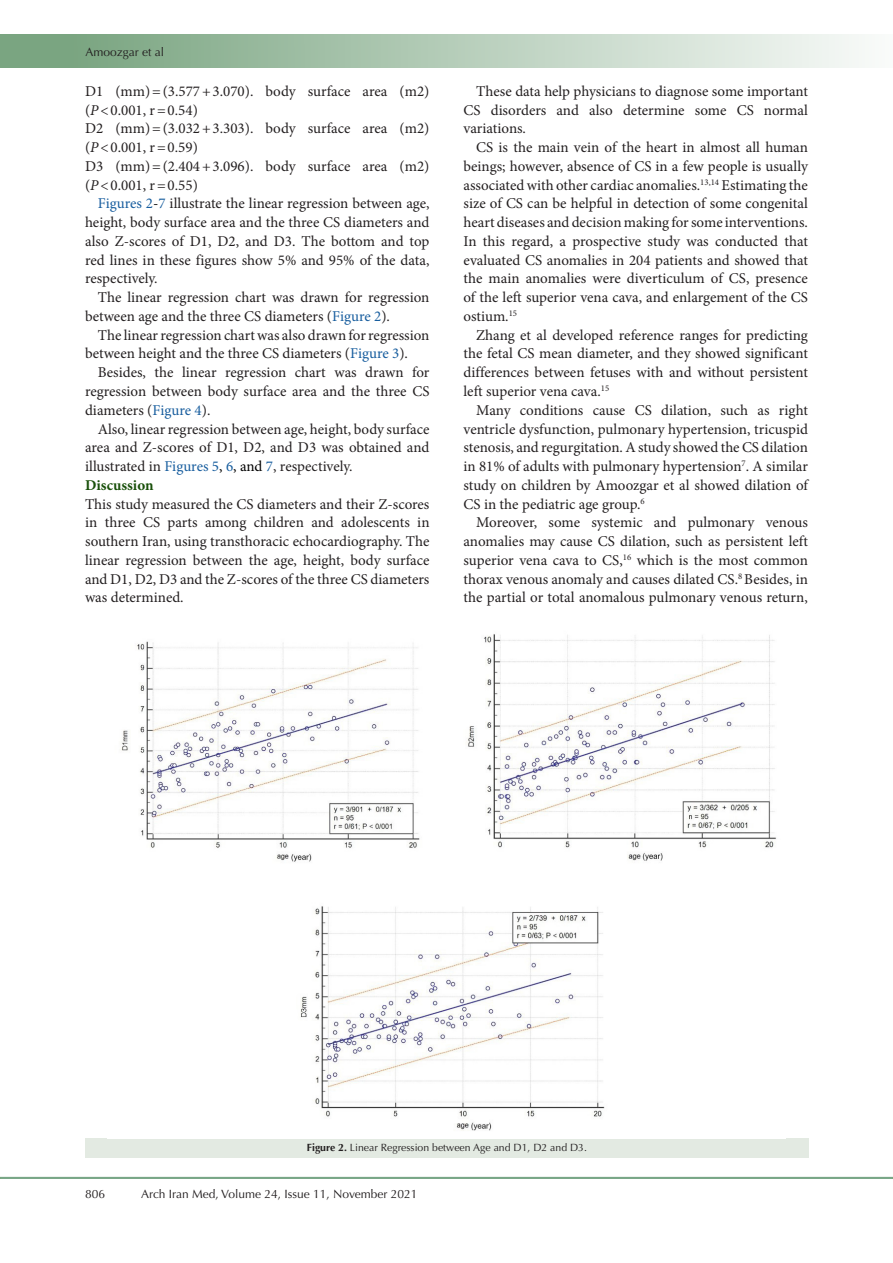
<style>
.page{position:relative;width:893px;height:1263px;background:#fff}
.page>*{position:absolute;margin:0;border:0;box-sizing:border-box;transform-origin:0 0}
.t1{font:15px/18.8px "Minion Pro";color:#231f20;text-align:justify}
.t2{font:700 15px "Minion Pro";color:#19500a}
.t3{font:12px "Optima LT Std";color:#231f20}
.t4{font:10.5px "Optima LT Std";color:#231f20}
.s1{font-style:italic}
.s2{color:#175d9e}
.s3{color:#000}
.s4{font-weight:700}
</style>
<div class="page">
<div style="left:0;top:1177px;width:893px;height:2px;background:#0099e5;border:1px solid #7aa581"></div>
<div style="left:0;top:35px;width:893px;height:33px;background:linear-gradient(to right,#719f78,#f9fbf9)"></div>
<div style="left:85px;top:1138px;width:724px;height:20px;background:#e3eae2"></div>
<img style="left:121px;top:634px;width:655px;height:497px">
<p class="t3" style="left:85px;top:45px;width:80px">Amoozgar et al</p>
<p class="t1" style="left:85px;top:82px;width:346px">D1 (mm)=(3.577+3.070). body surface area (m2) (<span class="s1">P</span>&lt;0.001, r=0.54)</p>
<p class="t1" style="left:85px;top:119px;width:346px">D2 (mm)=(3.032+3.303). body surface area (m2) (<span class="s1">P</span>&lt;0.001, r=0.59)</p>
<p class="t1" style="left:85px;top:157px;width:346px">D3 (mm)=(2.404+3.096). body surface area (m2) (<span class="s1">P</span>&lt;0.001, r=0.55)</p>
<p class="t1" style="left:85px;top:194px;width:346px;text-indent:13px"><span class="s2">Figures 2</span><span class="s3">-</span><span class="s2">7</span> illustrate the linear regression between age, height, body surface area and the three CS diameters and also Z-scores of D1, D2, and D3. The bottom and top red lines in these figures show 5% and 95% of the data, respectively.</p>
<p class="t1" style="left:85px;top:288px;width:346px;text-indent:13px">The linear regression chart was drawn for regression between age and the three CS diameters (<span class="s2">Figure 2</span>).</p>
<p class="t1" style="left:85px;top:326px;width:346px;text-indent:13px">The linear regression chart was also drawn for regression between height and the three CS diameters (<span class="s2">Figure 3</span>).</p>
<p class="t1" style="left:85px;top:363px;width:346px;text-indent:13px">Besides, the linear regression chart was drawn for regression between body surface area and the three CS diameters (<span class="s2">Figure 4</span>).</p>
<p class="t1" style="left:85px;top:419px;width:346px;text-indent:13px">Also, linear regression between age, height, body surface area and Z-scores of D1, D2, and D3 was obtained and illustrated in <span class="s2">Figures 5</span><span class="s3">,</span> <span class="s2">6</span><span class="s3">, and</span> <span class="s2">7</span>, respectively.</p>
<p class="t2" style="left:85px;top:474px;width:70px">Discussion</p>
<p class="t1" style="left:85px;top:494px;width:346px">This study measured the CS diameters and their Z-scores in three CS parts among children and adolescents in southern Iran, using transthoracic echocardiography. The linear regression between the age, height, body surface and D1, D2, D3 and the Z-scores of the three CS diameters was determined.</p>
<p class="t1" style="left:463px;top:82px;width:346px;text-indent:13px">These data help physicians to diagnose some important CS disorders and also determine some CS normal variations.</p>
<p class="t1" style="left:463px;top:138px;width:346px;text-indent:13px">CS is the main vein of the heart in almost all human beings; however, absence of CS in a few people is usually associated with other cardiac anomalies.<sup>13,14</sup> Estimating the size of CS can be helpful in detection of some congenital heart diseases and decision making for some interventions.<br>In this regard, a prospective study was conducted that evaluated CS anomalies in 204 patients and showed that the main anomalies were diverticulum of CS, presence of the left superior vena cava, and enlargement of the CS ostium.<sup>15</sup></p>
<p class="t1" style="left:463px;top:326px;width:346px;text-indent:13px">Zhang et al developed reference ranges for predicting the fetal CS mean diameter, and they showed significant differences between fetuses with and without persistent left superior vena cava.<sup>15</sup></p>
<p class="t1" style="left:463px;top:401px;width:346px;text-indent:13px">Many conditions cause CS dilation, such as right ventricle dysfunction, pulmonary hypertension, tricuspid stenosis, and regurgitation. A study showed the CS dilation in 81% of adults with pulmonary hypertension<sup>7</sup>. A similar study on children by Amoozgar et al showed dilation of CS in the pediatric age group.<sup>6</sup></p>
<p class="t1" style="left:463px;top:513px;width:346px;text-indent:13px">Moreover, some systemic and pulmonary venous anomalies may cause CS dilation, such as persistent left superior vena cava to CS,<sup>16</sup> which is the most common thorax venous anomaly and causes dilated CS.<sup>8</sup> Besides, in the partial or total anomalous pulmonary venous return,</p>
<p class="t4" style="left:307px;top:1141px;width:282px"><span class="s4">Figure 2.</span> Linear Regression between Age and D1, D2 and D3.</p>
<p class="t3" style="left:85px;top:1187px;width:22px">806</p>
<p class="t3" style="left:141px;top:1187px;width:278px">Arch Iran Med, Volume 24, Issue 11, November 2021</p>
</div>
